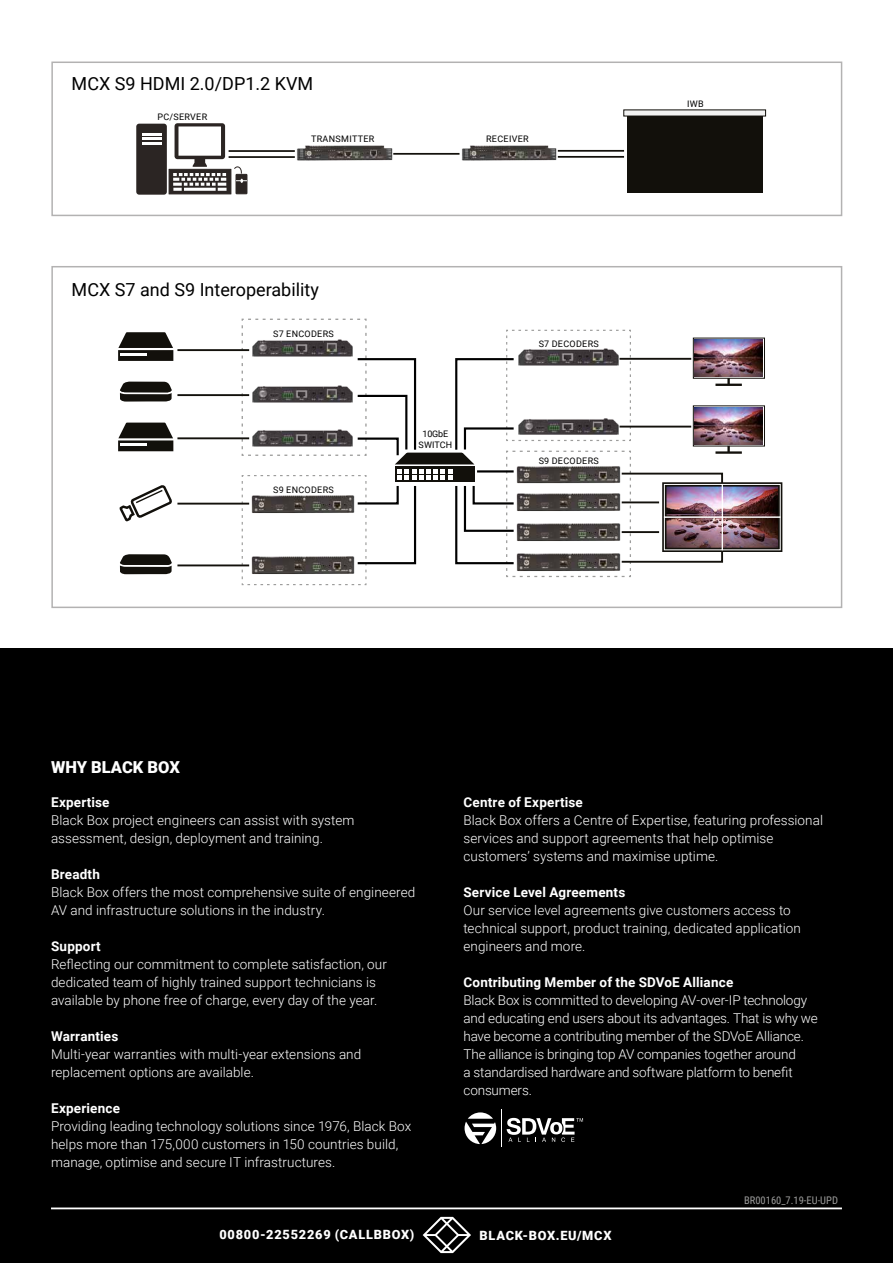
<style>
.page{position:relative;width:893px;height:1263px;background:#fff}
.page>*{position:absolute;margin:0;border:0;box-sizing:border-box;transform-origin:0 0}
.t1{font:18px "Roboto";color:#000}
.t2{font:900 16.5px "Roboto";color:#fff}
.t3{font:300 13.5px/18px "Roboto";letter-spacing:.005em;color:#fff}
.t4{font:300 13.5px/18px "Roboto";letter-spacing:-.015em;color:#fff}
.t5{font:700 13.5px "Roboto";letter-spacing:.015em;color:#fff}
.t6{font:900 12.75px "Roboto";letter-spacing:.06em;color:#fff}
.t7{font:10.5px "Roboto Condensed";color:#9d9d9c}
.t8{font:9px "Roboto";letter-spacing:.035em;color:#000}
.t9{font:9px/10.8px "Roboto";letter-spacing:-.005em;color:#000;text-align:center}
</style>
<div class="page">
<div style="left:0;top:648px;width:893px;height:615px;background:#000"></div>
<svg style="left:423px;top:1217px;width:48px;height:36px"></svg>
<hr style="left:51px;top:1207px;width:791px;height:2px;background:#fff">
<svg style="left:507px;top:1118px;width:76px;height:24px"></svg>
<hr style="left:501px;top:1109px;width:1px;height:38px;background:#fff">
<svg style="left:465px;top:1112px;width:31px;height:32px"></svg>
<div style="left:621px;top:473px;width:102px;height:90px;border:2px solid #13110c"></div>
<svg style="left:118px;top:332px;width:55px;height:29px"></svg>
<hr style="left:120px;top:353px;width:27px;height:2px;background:#fff">
<svg style="left:118px;top:423px;width:55px;height:28px"></svg>
<hr style="left:120px;top:443px;width:27px;height:3px;background:#fff">
<svg style="left:120px;top:382px;width:52px;height:20px"></svg>
<svg style="left:120px;top:554px;width:52px;height:20px"></svg>
<hr style="left:177px;top:349px;width:72px;height:2px;background:#13110c">
<hr style="left:177px;top:394px;width:72px;height:2px;background:#13110c">
<hr style="left:177px;top:437px;width:72px;height:2px;background:#13110c">
<hr style="left:177px;top:503px;width:72px;height:2px;background:#13110c">
<hr style="left:622px;top:501px;width:37px;height:2px;background:#13110c">
<hr style="left:622px;top:531px;width:37px;height:2px;background:#13110c">
<hr style="left:177px;top:564px;width:72px;height:2px;background:#13110c">
<hr style="left:619px;top:358px;width:72px;height:2px;background:#13110c">
<svg style="left:241px;top:318px;width:391px;height:268px"></svg>
<img style="left:693px;top:337px;width:72px;height:47px">
<hr style="left:715px;top:384px;width:27px;height:2px;background:#13110c">
<hr style="left:619px;top:426px;width:72px;height:1px;background:#13110c">
<img style="left:693px;top:405px;width:72px;height:46px">
<hr style="left:715px;top:451px;width:27px;height:3px;background:#13110c">
<img style="left:662px;top:480px;width:121px;height:74px">
<svg style="left:119px;top:485px;width:53px;height:37px"></svg>
<div style="left:51px;top:266px;width:791px;height:342px;border:2px solid #b3b2b2"></div>
<img style="left:297px;top:145px;width:98px;height:16px">
<hr style="left:229px;top:150px;width:66px;height:2px;background:#13110c">
<hr style="left:229px;top:156px;width:66px;height:2px;background:#13110c">
<hr style="left:558px;top:150px;width:66px;height:2px;background:#13110c">
<hr style="left:558px;top:156px;width:66px;height:2px;background:#13110c">
<img style="left:458px;top:145px;width:102px;height:16px">
<hr style="left:393px;top:153px;width:66px;height:2px;background:#13110c">
<div style="left:236px;top:174px;width:11px;height:20px;background:#2b2523"></div>
<div style="left:236px;top:174px;width:11px;height:20px;border:1px solid #2b2523"></div>
<svg style="left:234px;top:166px;width:13px;height:17px"></svg>
<div style="left:169px;top:169px;width:62px;height:25px;background:#2b2523"></div>
<div style="left:169px;top:169px;width:62px;height:25px;border:1px solid #2b2523"></div>
<svg style="left:173px;top:173px;width:54px;height:18px"></svg>
<svg style="left:175px;top:123px;width:50px;height:44px"></svg>
<div style="left:136px;top:124px;width:31px;height:71px;background:#2b2523;border-radius:3px"></div>
<svg style="left:142px;top:133px;width:19px;height:7px"></svg>
<hr style="left:142px;top:142px;width:19px;height:3px;background:#fff">
<div style="left:627px;top:113px;width:135px;height:79px;background:#12100b"></div>
<div style="left:624px;top:110px;width:142px;height:6px;background:#f2f2f2"></div>
<div style="left:51px;top:62px;width:791px;height:154px;border:2px solid #b3b2b2"></div>
<h1 class="t1" style="left:72px;top:71px;width:243px">MCX S9 HDMI 2.0/DP1.2 KVM</h1>
<p class="t8" style="left:158px;top:111px;width:51px">PC/SERVER</p>
<p class="t8" style="left:311px;top:132px;width:65px">TRANSMITTER</p>
<p class="t8" style="left:486px;top:132px;width:44px">RECEIVER</p>
<h1 class="t1" style="left:72px;top:277px;width:249px">MCX S7 and S9 Interoperability</h1>
<p class="t8" style="left:273px;top:327px;width:62px">S7 ENCODERS</p>
<p class="t8" style="left:273px;top:483px;width:62px">S9 ENCODERS</p>
<p class="t9" style="left:419px;top:428px;width:35px">10GbE<br>SWITCH</p>
<p class="t8" style="left:539px;top:337px;width:62px">S7 DECODERS</p>
<p class="t8" style="left:539px;top:454px;width:62px">S9 DECODERS</p>
<p class="t8" style="left:687px;top:97px;width:18px">IWB</p>
<p class="t2" style="left:51px;top:756px;width:130px">WHY BLACK BOX</p>
<p class="t5" style="left:51px;top:793px;width:60px">Expertise</p>
<p class="t3" style="left:51px;top:811px;width:305px">Black Box project engineers can assist with system assessment, design, deployment and training.</p>
<p class="t5" style="left:51px;top:865px;width:50px">Breadth</p>
<p class="t3" style="left:51px;top:883px;width:366px">Black Box offers the most comprehensive suite of engineered<br>AV and infrastructure solutions in the industry.</p>
<p class="t5" style="left:51px;top:937px;width:51px">Support</p>
<p class="t3" style="left:51px;top:955px;width:337px">Reflecting our commitment to complete satisfaction, our dedicated team of highly trained support technicians is available by phone free of charge, every day of the year.</p>
<p class="t5" style="left:51px;top:1027px;width:69px">Warranties</p>
<p class="t3" style="left:51px;top:1045px;width:312px">Multi-year warranties with multi-year extensions and replacement options are available.</p>
<p class="t5" style="left:51px;top:1099px;width:70px">Experience</p>
<p class="t3" style="left:51px;top:1117px;width:362px">Providing leading technology solutions since 1976, Black Box helps more than 175,000 customers in 150 countries build, manage, optimise and secure IT infrastructures.</p>
<p class="t5" style="left:463px;top:793px;width:121px">Centre of Expertise</p>
<p class="t3" style="left:463px;top:811px;width:361px">Black Box offers a Centre of Expertise, featuring professional services and support agreements that help optimise customers’ systems and maximise uptime.</p>
<p class="t5" style="left:463px;top:883px;width:163px">Service Level Agreements</p>
<p class="t3" style="left:463px;top:901px;width:339px">Our service level agreements give customers access to technical support, product training, dedicated application engineers and more.</p>
<p class="t5" style="left:463px;top:973px;width:271px">Contributing Member of the SDVoE Alliance</p>
<p class="t4" style="left:463px;top:991px;width:356px">Black Box is committed to developing AV-over-IP technology and educating end users about its advantages. That is why we have become a contributing member of the SDVoE Alliance.<br>The alliance is bringing top AV companies together around<br>a standardised hardware and software platform to benefit consumers.</p>
<p class="t7" style="left:744px;top:1193px;width:95px">BR00160_7.19-EU-UPD</p>
<p class="t6" style="left:219px;top:1226px;width:196px">00800-22552269 (CALLBBOX)</p>
<p class="t6" style="left:480px;top:1226px;width:133px">BLACK-BOX.EU/MCX</p>
</div>
